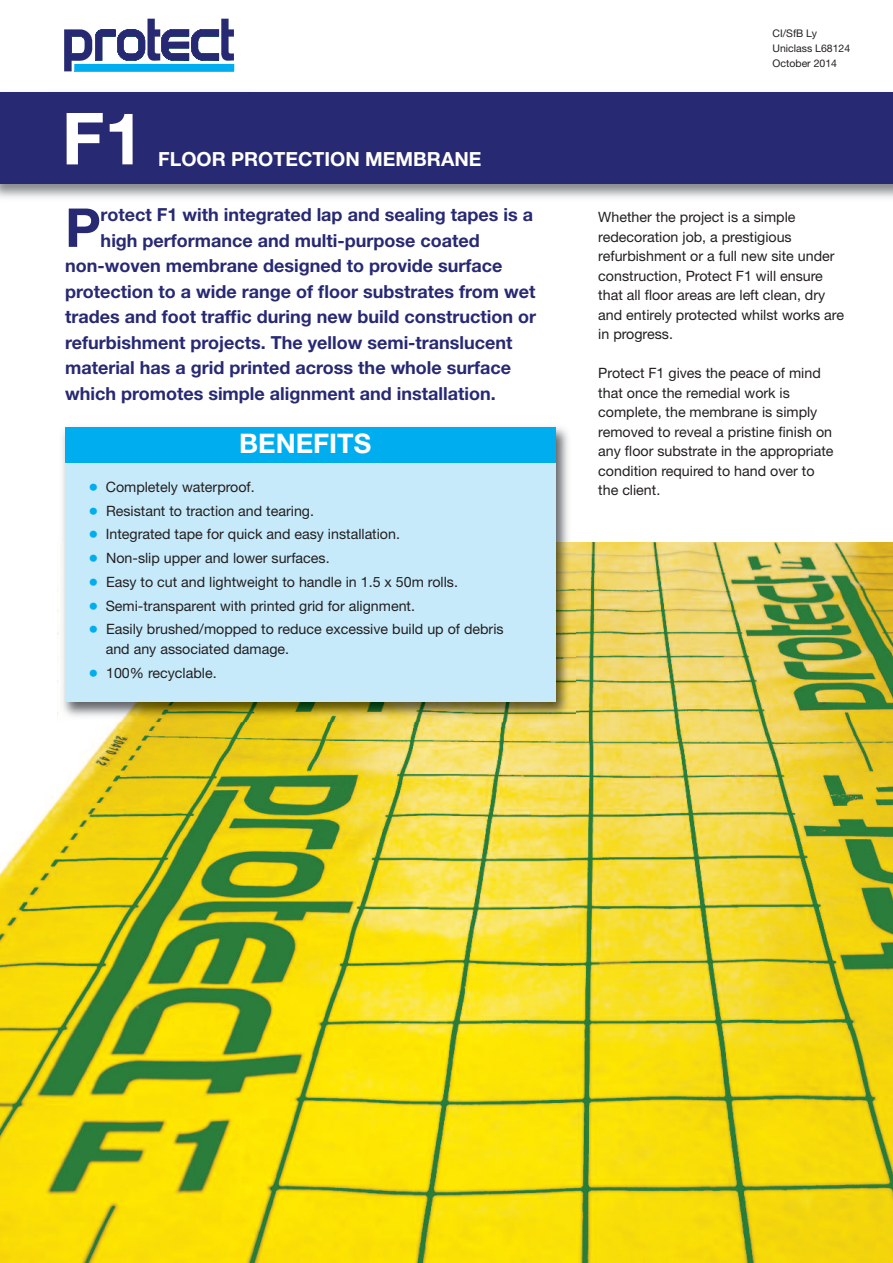
<style>
.page{position:relative;width:893px;height:1263px;background:#fff}
.page>*{position:absolute;margin:0;border:0;box-sizing:border-box;transform-origin:0 0}
.t1{font:700 72px "Helvetica Neue LT Std";color:#fff}
.t2{font:700 53.7px "Helvetica Neue LT Std";color:#282973}
.t3{font:700 27px "Helvetica Neue LT Std";color:#fff}
.t4{font:700 19.5px "Helvetica Neue LT Std";color:#fff}
.t5{font:700 18px "Helvetica Neue LT Std";color:#282973}
.t6{font:14.25px/19.5px "Helvetica Neue LT Std";color:#231f20}
.t7{font:10.5px/15px "Helvetica Neue LT Std";color:#231f20}
.s1{font-family:"Universal Newswith Comm Pi";color:#00aeef}
</style>
<div class="page">
<svg style="left:64px;top:19px;width:170px;height:52px"></svg>
<img style="left:0;top:543px;width:893px;height:719px">
<img style="left:58px;top:427px;width:517px;height:294px">
<div style="left:65px;top:428px;width:491px;height:274px;background:#c6eafa"></div>
<img style="left:0;top:92px;width:893px;height:106px">
<img style="left:48px;top:92px;width:201px;height:1px">
<div style="left:0;top:93px;width:893px;height:91px;background:#282973"></div>
<div style="left:65px;top:427px;width:491px;height:36px;background:#00aeef"></div>
<h1 class="t1" style="left:62px;top:113px;width:84px">F1</h1>
<h3 class="t4" style="left:158px;top:152px;width:325px">FLOOR PROTECTION MEMBRANE</h3>
<h2 class="t2" style="left:65px;top:208px;width:37px">P</h2>
<p class="t5" style="left:101px;top:208px;width:434px">rotect F1 with integrated lap and sealing tapes is a</p>
<p class="t5" style="left:101px;top:234px;width:381px">high performance and multi-purpose coated</p>
<p class="t5" style="left:65px;top:259px;width:439px">non-woven membrane designed to provide surface</p>
<p class="t5" style="left:65px;top:285px;width:472px">protection to a wide range of floor substrates from wet</p>
<p class="t5" style="left:65px;top:310px;width:472px">trades and foot traffic during new build construction or</p>
<p class="t5" style="left:65px;top:336px;width:449px">refurbishment projects. The yellow semi-translucent</p>
<p class="t5" style="left:65px;top:361px;width:448px">material has a grid printed across the whole surface</p>
<p class="t5" style="left:65px;top:387px;width:432px">which promotes simple alignment and installation.</p>
<h3 class="t3" style="left:239px;top:434px;width:134px">BENEFITS</h3>
<p class="t6" style="left:89px;top:478px;width:167px"><span class="s1">●</span> Completely waterproof.</p>
<p class="t6" style="left:89px;top:502px;width:226px"><span class="s1">●</span> Resistant to traction and tearing.</p>
<p class="t6" style="left:89px;top:526px;width:312px"><span class="s1">●</span> Integrated tape for quick and easy installation.</p>
<p class="t6" style="left:89px;top:550px;width:242px"><span class="s1">●</span> Non-slip upper and lower surfaces.</p>
<p class="t6" style="left:89px;top:573px;width:370px"><span class="s1">●</span> Easy to cut and lightweight to handle in 1.5 x 50m rolls.</p>
<p class="t6" style="left:89px;top:597px;width:327px"><span class="s1">●</span> Semi-transparent with printed grid for alignment.</p>
<p class="t6" style="left:106px;top:621px;width:399px;text-indent:-16px"><span class="s1">●</span> Easily brushed/mopped to reduce excessive build up of debris and any associated damage.</p>
<p class="t6" style="left:89px;top:664px;width:129px"><span class="s1">●</span> 100% recyclable.</p>
<p class="t7" style="left:772px;top:27px;width:79px">CI/SfB Ly<br>Uniclass L68124<br>October 2014</p>
<p class="t6" style="left:598px;top:209px;width:247px">Whether the project is a simple redecoration job, a prestigious refurbishment or a full new site under construction, Protect F1 will ensure that all floor areas are left clean, dry and entirely protected whilst works are in progress.</p>
<p class="t6" style="left:598px;top:365px;width:237px">Protect F1 gives the peace of mind that once the remedial work is complete, the membrane is simply removed to reveal a pristine finish on any floor substrate in the appropriate condition required to hand over to the client.</p>
</div>
